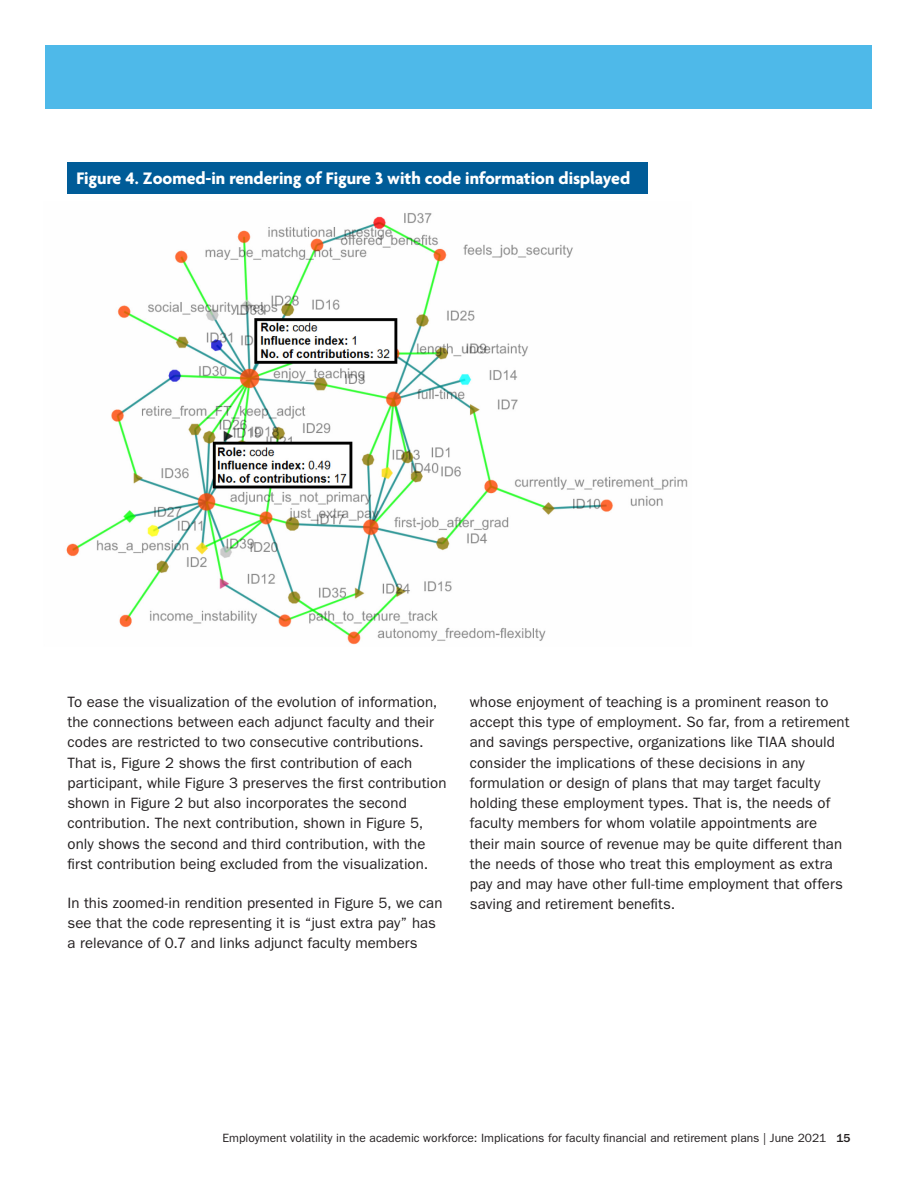
<style>
.page{position:relative;width:918px;height:1188px;background:#fff}
.page>*{position:absolute;margin:0;border:0;box-sizing:border-box;transform-origin:0 0}
._12B_Table_Header_Re{font:700 18px "Agenda";color:#fff}
._7A_Body_Text__FG_10{font:15px/20.2px "ITC Franklin Gothic Std";letter-spacing:.005em;color:#231f20}
.t1{font:12px "ITC Franklin Gothic Std";color:#231f20}
.s1{font-weight:500}
</style>
<div class="page">
<div style="left:46px;top:46px;width:826px;height:63px;background:#4eb9e9"></div>
<img style="left:66px;top:192px;width:622px;height:453px">
<div style="left:68px;top:162px;width:580px;height:32px;background:#005c98"></div>
<p class="_12B_Table_Header_Re" style="left:76px;top:169px;width:555px">Figure 4. Zoomed-in rendering of Figure 3 with code information displayed</p>
<p class="_7A_Body_Text__FG_10" style="left:68px;top:692px;width:380px">To ease the visualization of the evolution of information, the connections between each adjunct faculty and their codes are restricted to two consecutive contributions.<br>That is, Figure 2 shows the first contribution of each participant, while Figure 3 preserves the first contribution shown in Figure 2 but also incorporates the second contribution. The next contribution, shown in Figure 5, only shows the second and third contribution, with the first contribution being excluded from the visualization.</p>
<p class="_7A_Body_Text__FG_10" style="left:68px;top:893px;width:376px">In this zoomed-in rendition presented in Figure 5, we can see that the code representing it is “just extra pay” has a relevance of 0.7 and links adjunct faculty members</p>
<p class="_7A_Body_Text__FG_10" style="left:470px;top:692px;width:381px">whose enjoyment of teaching is a prominent reason to accept this type of employment. So far, from a retirement and savings perspective, organizations like TIAA should consider the implications of these decisions in any formulation or design of plans that may target faculty holding these employment types. That is, the needs of faculty members for whom volatile appointments are their main source of revenue may be quite different than the needs of those who treat this employment as extra pay and may have other full-time employment that offers saving and retirement benefits.</p>
<p class="t1" style="left:223px;top:1131px;width:629px">Employment volatility in the academic workforce: Implications for faculty financial and retirement plans | June 2021 <span class="s1">15</span></p>
</div>
